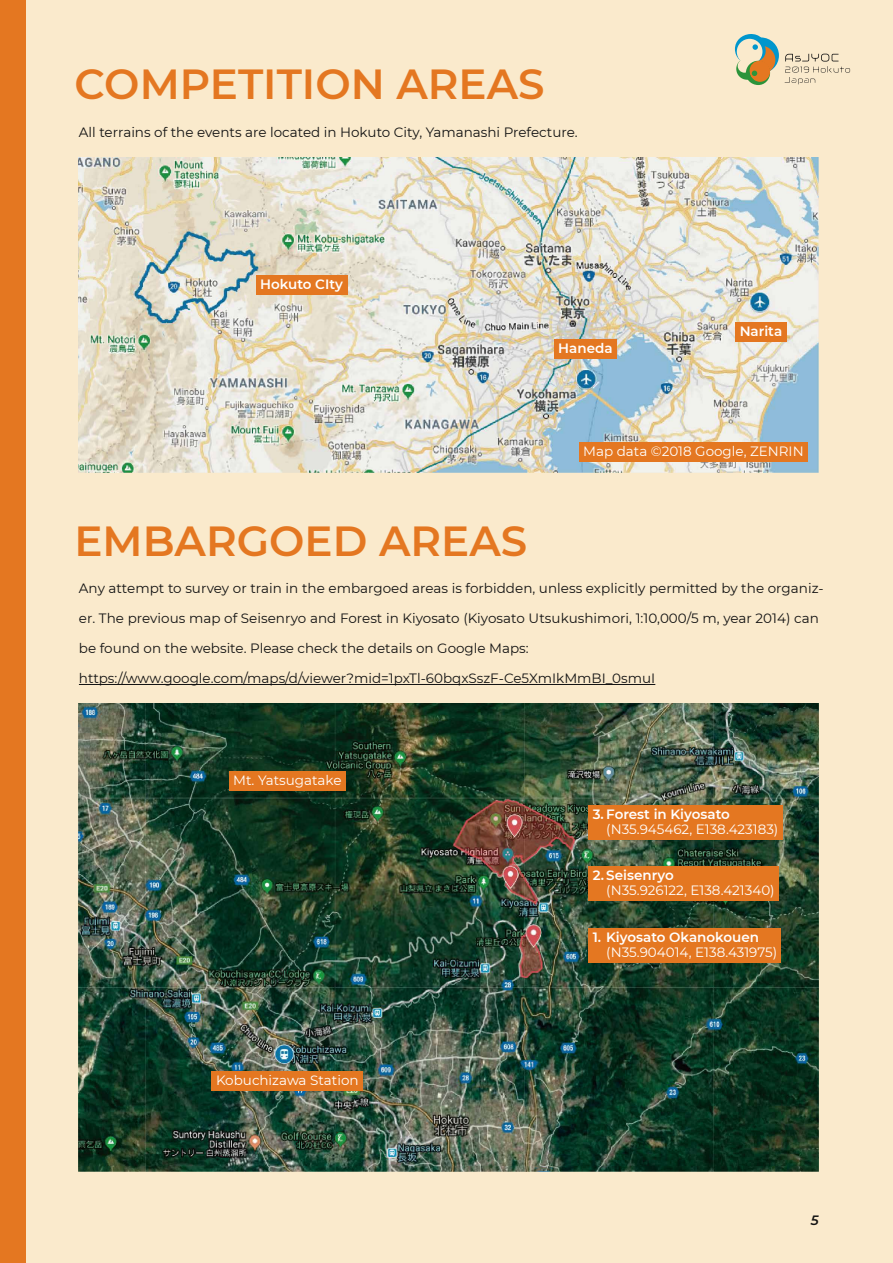
<style>
.page{position:relative;width:893px;height:1263px;background:#faeacc}
.page>*{position:absolute;margin:0;border:0;box-sizing:border-box;transform-origin:0 0}
.t1{font:600 42px "Montserrat";color:#e47721}
.t2{font:13.5px "Montserrat";color:#121212}
.t3{font:13.5px "Montserrat";color:#fff}
.t4{font:600 13.5px "Montserrat";color:#fff}
.t5{font:italic 600 13.5px "Montserrat";color:#121212}
</style>
<div class="page">
<svg style="left:785px;top:54px;width:65px;height:30px"></svg>
<svg style="left:736px;top:58px;width:22px;height:22px"></svg>
<svg style="left:743px;top:37px;width:36px;height:36px"></svg>
<div style="left:747px;top:46px;width:28px;height:28px;background:#e47721;border-radius:50%"></div>
<div style="left:738px;top:59px;width:13px;height:14px;background:#faeacc;border-radius:50%"></div>
<svg style="left:746px;top:61px;width:24px;height:24px"></svg>
<svg style="left:750px;top:62px;width:20px;height:20px"></svg>
<div style="left:750px;top:61px;width:19px;height:19px;background:#d37721;border-radius:50%"></div>
<div style="left:750px;top:61px;width:20px;height:20px;background:#e47721;border-radius:50%"></div>
<div style="left:750px;top:62px;width:20px;height:19px;background:#e47721;border-radius:50%"></div>
<svg style="left:752px;top:71px;width:5px;height:5px"></svg>
<svg style="left:735px;top:34px;width:31px;height:30px"></svg>
<div style="left:0;top:0;width:26px;height:1263px;background:#e47721"></div>
<hr style="left:79px;top:684px;width:576px;height:1px;background:#121212">
<img style="left:79px;top:157px;width:740px;height:315px">
<img style="left:79px;top:703px;width:740px;height:468px">
<div style="left:256px;top:275px;width:91px;height:20px;background:#e47721"></div>
<div style="left:735px;top:323px;width:51px;height:19px;background:#e47721"></div>
<div style="left:554px;top:339px;width:63px;height:20px;background:#e47721"></div>
<div style="left:579px;top:442px;width:229px;height:20px;background:#e47721"></div>
<div style="left:588px;top:928px;width:193px;height:34px;background:#e47721"></div>
<div style="left:588px;top:866px;width:191px;height:35px;background:#e47721"></div>
<div style="left:588px;top:805px;width:195px;height:34px;background:#e47721"></div>
<div style="left:212px;top:1071px;width:151px;height:19px;background:#e47721"></div>
<div style="left:229px;top:772px;width:117px;height:19px;background:#e47721"></div>
<h1 class="t1" style="left:74px;top:55px;width:472px">COMPETITION AREAS</h1>
<p class="t2" style="left:79px;top:123px;width:500px">All terrains of the events are located in Hokuto City, Yamanashi Prefecture.</p>
<p class="t4" style="left:260px;top:275px;width:84px">Hokuto CIty</p>
<p class="t4" style="left:558px;top:339px;width:56px">Haneda</p>
<p class="t4" style="left:740px;top:322px;width:44px">Narita</p>
<p class="t3" style="left:583px;top:442px;width:222px">Map data ©2018 Google, ZENRIN</p>
<h1 class="t1" style="left:74px;top:511px;width:454px">EMBARGOED AREAS</h1>
<p class="t2" style="left:79px;top:579px;width:746px">Any attempt to survey or train in the embargoed areas is forbidden, unless explicitly permitted by the organiz-</p>
<p class="t2" style="left:79px;top:609px;width:741px">er. The previous map of Seisenryo and Forest in Kiyosato (Kiyosato Utsukushimori, 1:10,000/5 m, year 2014) can</p>
<p class="t2" style="left:79px;top:639px;width:451px">be found on the website. Please check the details on Google Maps:</p>
<p class="t2" style="left:79px;top:669px;width:578px">https://www.google.com/maps/d/viewer?mid=1pxTl-60bqxSszF-Ce5XmIkMmBI_0smuI</p>
<p class="t3" style="left:233px;top:771px;width:110px">Mt. Yatsugatake</p>
<p class="t3" style="left:216px;top:1071px;width:144px">Kobuchizawa Station</p>
<p class="t4" style="left:593px;top:804px;width:139px">3. Forest in Kiyosato</p>
<p class="t3" style="left:606px;top:819px;width:174px">(N35.945462, E138.423183)</p>
<p class="t4" style="left:593px;top:866px;width:83px">2. Seisenryo</p>
<p class="t3" style="left:606px;top:881px;width:170px">(N35.926122, E138.421340)</p>
<p class="t4" style="left:593px;top:927px;width:168px">1. Kiyosato Okanokouen</p>
<p class="t3" style="left:606px;top:942px;width:172px">(N35.904014, E138.431975)</p>
<p class="t5" style="left:811px;top:1211px;width:9px">5</p>
</div>
